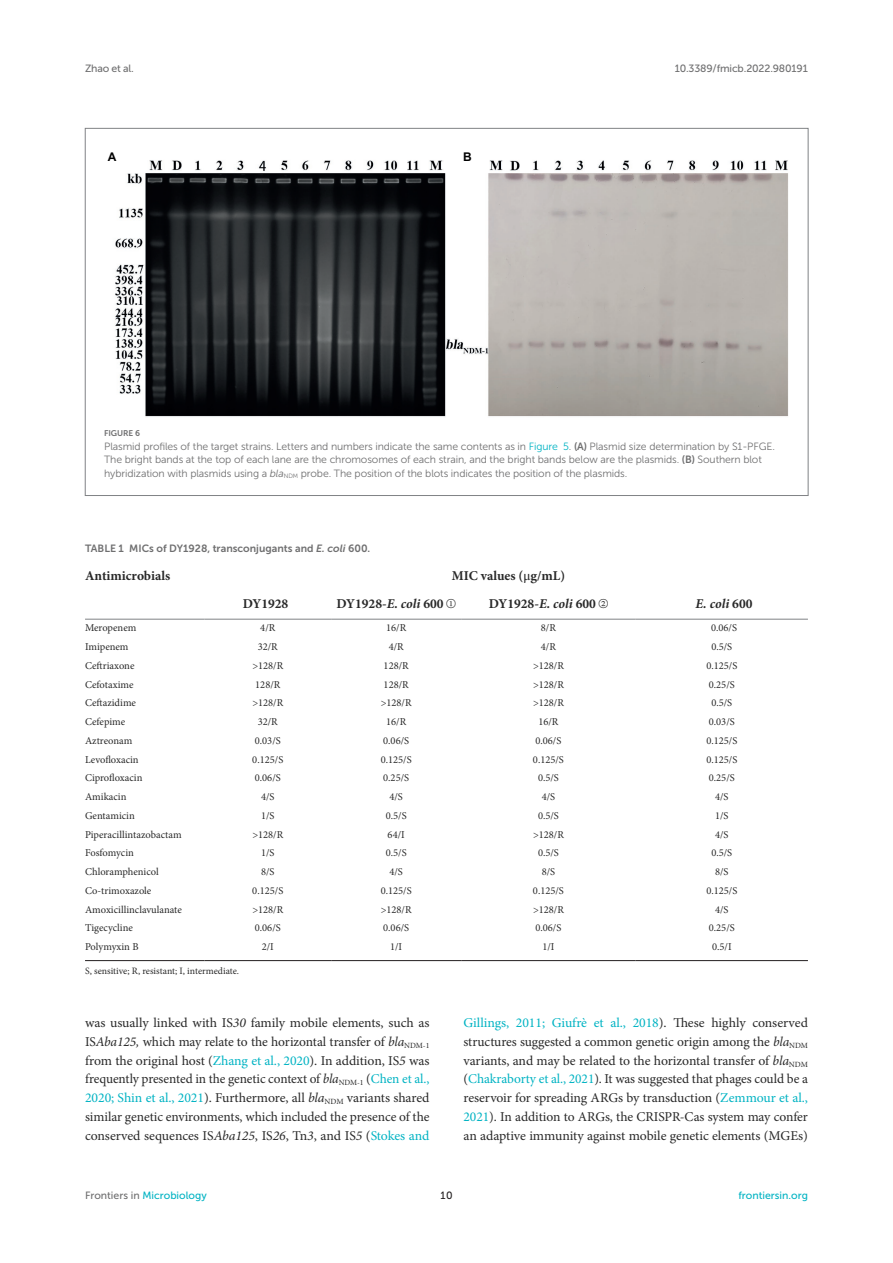
<style>
.page{position:relative;width:893px;height:1263px;background:#fff}
.page>*{position:absolute;margin:0;border:0;box-sizing:border-box;transform-origin:0 0}
.TEXT{font:13.5px/18.8px "Minion Pro";letter-spacing:-.005em;color:#292929;text-align:justify}
.TB_CH{font:700 13.5px "Minion Pro";color:#292929}
.TB_STH{font:700 13.5px "Minion Pro";color:#292929}
.TB_CH-2{font:italic 700 13.5px "Minion Pro";color:#292929}
.t1{font:700 12px "Arial";color:#000001}
.TB_TX{font:10.5px "Minion Pro";color:#292929}
.FIG_LEG{font:10.5px/13.5px "Museo Sans 300";letter-spacing:-.01em;color:#6f6f70}
.TT{font:10.5px "Museo Sans 700";color:#6f6f70}
.t2{font:10.5px "Museo Sans 500";color:#00b3c3}
.t3{font:10.5px "Museo Sans 500";letter-spacing:-.015em;color:#6f6f70}
.t4{font:10.5px "Museo Sans 500";color:#231f20}
.TFN{font:9.75px "Minion Pro";letter-spacing:-.005em;color:#292929}
.FIG_HD{font:8.25px "Museo Sans 700";letter-spacing:-.01em;color:#6f6f70}
.s1{color:#00b3c3}
.s2{font-family:"Museo Sans 700"}
.s3{font-style:italic}
.s4{font-family:"STIX General";font-weight:400}
.s5{font-style:normal}
.s6{color:#6f6f70}
</style>
<div class="page">
<img style="left:115px;top:160px;width:673px;height:257px">
<hr style="left:85px;top:619px;width:119px;height:1px;background:#808285">
<hr style="left:331px;top:619px;width:130px;height:1px;background:#808285">
<hr style="left:461px;top:619px;width:175px;height:1px;background:#808285">
<hr style="left:636px;top:619px;width:172px;height:1px;background:#808285">
<hr style="left:204px;top:619px;width:127px;height:1px;background:#808285">
<hr style="left:85px;top:960px;width:119px;height:1px;background:#231f20">
<hr style="left:204px;top:960px;width:127px;height:1px;background:#231f20">
<hr style="left:331px;top:960px;width:130px;height:1px;background:#231f20">
<hr style="left:461px;top:960px;width:175px;height:1px;background:#231f20">
<hr style="left:636px;top:960px;width:172px;height:1px;background:#231f20">
<p class="t3" style="left:85px;top:63px;width:50px">Zhao et al.</p>
<p class="t3" style="left:675px;top:63px;width:135px">10.3389/fmicb.2022.980191</p>
<p class="t1" style="left:108px;top:148px;width:10px">A</p>
<p class="t1" style="left:463px;top:148px;width:10px">B</p>
<p class="FIG_HD" style="left:104px;top:429px;width:37px">FIGURE 6</p>
<p class="FIG_LEG" style="left:104px;top:439px;width:672px">Plasmid profiles of the target strains. Letters and numbers indicate the same contents as in <span class="s1">Figure 5</span>. <span class="s2">(A)</span> Plasmid size determination by S1-PFGE.<br>The bright bands at the top of each lane are the chromosomes of each strain, and the bright bands below are the plasmids. <span class="s2">(B)</span> Southern blot hybridization with plasmids using a <span class="s3">bla</span><sub>NDM</sub> probe. The position of the blots indicates the position of the plasmids.</p>
<p class="TT" style="left:85px;top:543px;width:287px">TABLE 1 MICs of DY1928, transconjugants and <span class="s3">E. coli</span> 600.</p>
<p class="TB_CH" style="left:85px;top:566px;width:87px">Antimicrobials</p>
<p class="TB_STH" style="left:452px;top:566px;width:115px">MIC values (<span class="s4">μ</span>g/mL)</p>
<p class="TB_CH" style="left:243px;top:594px;width:47px">DY1928</p>
<p class="TB_CH" style="left:336px;top:595px;width:121px">DY1928-<span class="s3">E. coli</span> 600 <span class="s4">①</span></p>
<p class="TB_CH" style="left:489px;top:595px;width:121px">DY1928-<span class="s3">E. coli</span> 600 <span class="s4">②</span></p>
<p class="TB_CH-2" style="left:696px;top:594px;width:58px">E. coli <span class="s5">600</span></p>
<p class="TB_TX" style="left:85px;top:621px;width:53px">Meropenem</p>
<p class="TB_TX" style="left:260px;top:621px;width:17px">4/R</p>
<p class="TB_TX" style="left:386px;top:621px;width:22px">16/R</p>
<p class="TB_TX" style="left:541px;top:621px;width:17px">8/R</p>
<p class="TB_TX" style="left:711px;top:621px;width:27px">0.06/S</p>
<p class="TB_TX" style="left:85px;top:640px;width:45px">Imipenem</p>
<p class="TB_TX" style="left:258px;top:640px;width:22px">32/R</p>
<p class="TB_TX" style="left:389px;top:640px;width:17px">4/R</p>
<p class="TB_TX" style="left:541px;top:640px;width:17px">4/R</p>
<p class="TB_TX" style="left:711px;top:640px;width:22px">0.5/S</p>
<p class="TB_TX" style="left:85px;top:658px;width:51px">Ceftriaxone</p>
<p class="TB_TX" style="left:252px;top:658px;width:32px">&gt;128/R</p>
<p class="TB_TX" style="left:384px;top:658px;width:27px">128/R</p>
<p class="TB_TX" style="left:533px;top:658px;width:32px">&gt;128/R</p>
<p class="TB_TX" style="left:706px;top:658px;width:33px">0.125/S</p>
<p class="TB_TX" style="left:85px;top:677px;width:50px">Cefotaxime</p>
<p class="TB_TX" style="left:255px;top:677px;width:27px">128/R</p>
<p class="TB_TX" style="left:384px;top:677px;width:27px">128/R</p>
<p class="TB_TX" style="left:533px;top:677px;width:32px">&gt;128/R</p>
<p class="TB_TX" style="left:709px;top:677px;width:27px">0.25/S</p>
<p class="TB_TX" style="left:85px;top:696px;width:52px">Ceftazidime</p>
<p class="TB_TX" style="left:252px;top:696px;width:32px">&gt;128/R</p>
<p class="TB_TX" style="left:381px;top:696px;width:32px">&gt;128/R</p>
<p class="TB_TX" style="left:533px;top:696px;width:32px">&gt;128/R</p>
<p class="TB_TX" style="left:711px;top:696px;width:22px">0.5/S</p>
<p class="TB_TX" style="left:85px;top:715px;width:42px">Cefepime</p>
<p class="TB_TX" style="left:258px;top:715px;width:22px">32/R</p>
<p class="TB_TX" style="left:386px;top:715px;width:22px">16/R</p>
<p class="TB_TX" style="left:538px;top:715px;width:22px">16/R</p>
<p class="TB_TX" style="left:709px;top:715px;width:27px">0.03/S</p>
<p class="TB_TX" style="left:85px;top:733px;width:49px">Aztreonam</p>
<p class="TB_TX" style="left:255px;top:733px;width:27px">0.03/S</p>
<p class="TB_TX" style="left:383px;top:733px;width:27px">0.06/S</p>
<p class="TB_TX" style="left:535px;top:733px;width:27px">0.06/S</p>
<p class="TB_TX" style="left:706px;top:733px;width:33px">0.125/S</p>
<p class="TB_TX" style="left:85px;top:752px;width:55px">Levofloxacin</p>
<p class="TB_TX" style="left:252px;top:752px;width:33px">0.125/S</p>
<p class="TB_TX" style="left:381px;top:752px;width:33px">0.125/S</p>
<p class="TB_TX" style="left:533px;top:752px;width:33px">0.125/S</p>
<p class="TB_TX" style="left:706px;top:752px;width:33px">0.125/S</p>
<p class="TB_TX" style="left:85px;top:771px;width:59px">Ciprofloxacin</p>
<p class="TB_TX" style="left:255px;top:771px;width:27px">0.06/S</p>
<p class="TB_TX" style="left:383px;top:771px;width:27px">0.25/S</p>
<p class="TB_TX" style="left:538px;top:771px;width:22px">0.5/S</p>
<p class="TB_TX" style="left:709px;top:771px;width:27px">0.25/S</p>
<p class="TB_TX" style="left:85px;top:790px;width:43px">Amikacin</p>
<p class="TB_TX" style="left:261px;top:790px;width:15px">4/S</p>
<p class="TB_TX" style="left:389px;top:790px;width:15px">4/S</p>
<p class="TB_TX" style="left:542px;top:790px;width:15px">4/S</p>
<p class="TB_TX" style="left:715px;top:790px;width:15px">4/S</p>
<p class="TB_TX" style="left:85px;top:808px;width:51px">Gentamicin</p>
<p class="TB_TX" style="left:261px;top:808px;width:15px">1/S</p>
<p class="TB_TX" style="left:386px;top:808px;width:22px">0.5/S</p>
<p class="TB_TX" style="left:538px;top:808px;width:22px">0.5/S</p>
<p class="TB_TX" style="left:715px;top:808px;width:15px">1/S</p>
<p class="TB_TX" style="left:85px;top:827px;width:98px">Piperacillintazobactam</p>
<p class="TB_TX" style="left:252px;top:827px;width:32px">&gt;128/R</p>
<p class="TB_TX" style="left:388px;top:827px;width:19px">64/I</p>
<p class="TB_TX" style="left:533px;top:827px;width:32px">&gt;128/R</p>
<p class="TB_TX" style="left:715px;top:827px;width:15px">4/S</p>
<p class="TB_TX" style="left:85px;top:846px;width:50px">Fosfomycin</p>
<p class="TB_TX" style="left:261px;top:846px;width:15px">1/S</p>
<p class="TB_TX" style="left:386px;top:846px;width:22px">0.5/S</p>
<p class="TB_TX" style="left:538px;top:846px;width:22px">0.5/S</p>
<p class="TB_TX" style="left:711px;top:846px;width:22px">0.5/S</p>
<p class="TB_TX" style="left:85px;top:865px;width:75px">Chloramphenicol</p>
<p class="TB_TX" style="left:261px;top:865px;width:15px">8/S</p>
<p class="TB_TX" style="left:389px;top:865px;width:15px">4/S</p>
<p class="TB_TX" style="left:542px;top:865px;width:15px">8/S</p>
<p class="TB_TX" style="left:715px;top:865px;width:15px">8/S</p>
<p class="TB_TX" style="left:85px;top:883px;width:68px">Co-trimoxazole</p>
<p class="TB_TX" style="left:252px;top:883px;width:33px">0.125/S</p>
<p class="TB_TX" style="left:381px;top:883px;width:33px">0.125/S</p>
<p class="TB_TX" style="left:533px;top:883px;width:33px">0.125/S</p>
<p class="TB_TX" style="left:706px;top:883px;width:33px">0.125/S</p>
<p class="TB_TX" style="left:85px;top:902px;width:98px">Amoxicillinclavulanate</p>
<p class="TB_TX" style="left:252px;top:902px;width:32px">&gt;128/R</p>
<p class="TB_TX" style="left:381px;top:902px;width:32px">&gt;128/R</p>
<p class="TB_TX" style="left:533px;top:902px;width:32px">&gt;128/R</p>
<p class="TB_TX" style="left:715px;top:902px;width:15px">4/S</p>
<p class="TB_TX" style="left:85px;top:921px;width:49px">Tigecycline</p>
<p class="TB_TX" style="left:255px;top:921px;width:27px">0.06/S</p>
<p class="TB_TX" style="left:383px;top:921px;width:27px">0.06/S</p>
<p class="TB_TX" style="left:535px;top:921px;width:27px">0.06/S</p>
<p class="TB_TX" style="left:709px;top:921px;width:27px">0.25/S</p>
<p class="TB_TX" style="left:85px;top:940px;width:55px">Polymyxin B</p>
<p class="TB_TX" style="left:262px;top:940px;width:14px">2/I</p>
<p class="TB_TX" style="left:390px;top:940px;width:14px">1/I</p>
<p class="TB_TX" style="left:542px;top:940px;width:14px">1/I</p>
<p class="TB_TX" style="left:712px;top:940px;width:21px">0.5/I</p>
<p class="TFN" style="left:85px;top:965px;width:156px">S, sensitive; R, resistant; I, intermediate.</p>
<p class="TEXT" style="left:85px;top:1013px;width:346px">was usually linked with IS<span class="s3">30</span> family mobile elements, such as IS<span class="s3">Aba125,</span> which may relate to the horizontal transfer of <span class="s3">bla</span><sub>NDM-1 </sub>from the original host (<span class="s1">Zhang et al., 2020</span>). In addition, IS<span class="s3">5</span> was frequently presented in the genetic context of <span class="s3">bla</span><sub>NDM-1</sub> (<span class="s1">Chen et al., 2020; Shin et al., 2021</span>). Furthermore, all <span class="s3">bla</span><sub>NDM</sub> variants shared similar genetic environments, which included the presence of the conserved sequences IS<span class="s3">Aba125</span>, IS<span class="s3">26</span>, Tn<span class="s3">3</span>, and IS<span class="s3">5</span> (<span class="s1">Stokes and</span></p>
<p class="TEXT" style="left:463px;top:1013px;width:346px"><span class="s1">Gillings, 2011; Giufrè et al., 2018</span>). These highly conserved structures suggested a common genetic origin among the <span class="s3">bla</span><sub>NDM </sub>variants, and may be related to the horizontal transfer of <span class="s3">bla</span><sub>NDM </sub>(<span class="s1">Chakraborty et al., 2021</span>). It was suggested that phages could be a reservoir for spreading ARGs by transduction (<span class="s1">Zemmour et al., 2021</span>). In addition to ARGs, the CRISPR-Cas system may confer an adaptive immunity against mobile genetic elements (MGEs)</p>
<p class="t2" style="left:85px;top:1190px;width:123px"><span class="s6">Frontiers in</span> Microbiology</p>
<p class="t4" style="left:440px;top:1190px;width:14px">10</p>
<p class="t2" style="left:738px;top:1190px;width:71px">frontiersin.org</p>
</div>
